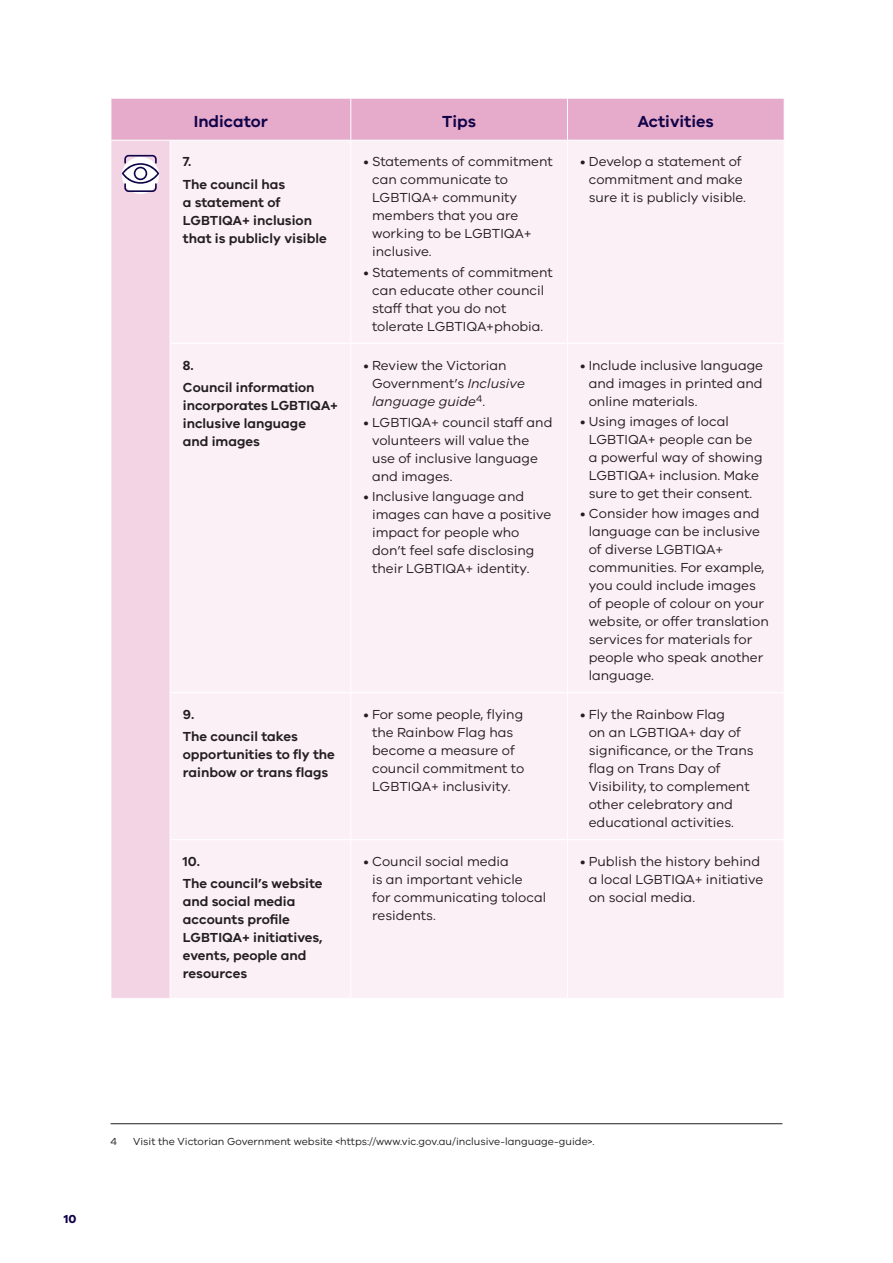
<style>
.page{position:relative;width:893px;height:1263px;background:#fff}
.page>*{position:absolute;margin:0;border:0;box-sizing:border-box;transform-origin:0 0}
.Heading_3_Text{font:600 16.5px "VIC";color:#100249}
.t1{font:13.5px/18px "VIC";color:#231f20}
.Table_Body{font:600 13.5px/18px "VIC";color:#231f20}
.t2{font:700 12px "VIC";color:#100249}
.Footnote{font:10.5px "VIC";color:#231f20}
.s1{font-style:italic}
</style>
<div class="page">
<div style="left:112px;top:99px;width:672px;height:41px;background:#e6aaca"></div>
<div style="left:111px;top:140px;width:59px;height:858px;background:#f3d4e4"></div>
<div style="left:171px;top:141px;width:613px;height:857px;background:#fcf0f7"></div>
<hr style="left:350px;top:99px;width:1px;height:41px;background:#fff">
<hr style="left:567px;top:99px;width:1px;height:41px;background:#fff">
<hr style="left:111px;top:140px;width:59px;height:1px;background:#fff">
<hr style="left:111px;top:141px;width:1px;height:202px;background:#fff">
<hr style="left:350px;top:141px;width:1px;height:202px;background:#fff">
<hr style="left:567px;top:141px;width:1px;height:202px;background:#fff">
<hr style="left:111px;top:343px;width:1px;height:350px;background:#fff">
<hr style="left:170px;top:343px;width:181px;height:1px;background:#fff">
<hr style="left:351px;top:343px;width:216px;height:1px;background:#fff">
<hr style="left:350px;top:344px;width:1px;height:348px;background:#fff">
<hr style="left:567px;top:343px;width:217px;height:1px;background:#fff">
<hr style="left:567px;top:344px;width:1px;height:348px;background:#fff">
<hr style="left:111px;top:693px;width:1px;height:147px;background:#fff">
<hr style="left:170px;top:692px;width:181px;height:1px;background:#fff">
<hr style="left:351px;top:692px;width:216px;height:1px;background:#fff">
<hr style="left:350px;top:693px;width:1px;height:146px;background:#fff">
<hr style="left:567px;top:692px;width:217px;height:1px;background:#fff">
<hr style="left:567px;top:693px;width:1px;height:146px;background:#fff">
<hr style="left:111px;top:840px;width:1px;height:158px;background:#fff">
<hr style="left:170px;top:839px;width:181px;height:1px;background:#fff">
<hr style="left:351px;top:839px;width:216px;height:1px;background:#fff">
<hr style="left:350px;top:840px;width:1px;height:158px;background:#fff">
<hr style="left:567px;top:839px;width:217px;height:1px;background:#fff">
<hr style="left:567px;top:840px;width:1px;height:158px;background:#fff">
<div style="left:122px;top:157px;width:37px;height:37px;background:#fff;border-radius:50%"></div>
<svg style="left:122px;top:155px;width:37px;height:37px"></svg>
<hr style="left:111px;top:1123px;width:671px;height:1px;background:#231f20">
<h3 class="Heading_3_Text" style="left:194px;top:112px;width:75px">Indicator</h3>
<h3 class="Heading_3_Text" style="left:442px;top:112px;width:35px">Tips</h3>
<h3 class="Heading_3_Text" style="left:638px;top:112px;width:78px">Activities</h3>
<p class="Table_Body" style="left:183px;top:152px;width:10px">7.</p>
<p class="Table_Body" style="left:183px;top:175px;width:145px">The council has<br>a statement of<br>LGBTIQA+ inclusion that is publicly visible</p>
<p class="t1" style="left:372px;top:152px;width:182px;text-indent:-9px">• Statements of commitment can communicate to<br>LGBTIQA+ community members that you are working to be LGBTIQA+ inclusive.</p>
<p class="t1" style="left:372px;top:263px;width:182px;text-indent:-9px">• Statements of commitment can educate other council staff that you do not tolerate LGBTIQA+phobia.</p>
<p class="t1" style="left:589px;top:152px;width:159px;text-indent:-9px">• Develop a statement of commitment and make sure it is publicly visible.</p>
<p class="Table_Body" style="left:183px;top:356px;width:12px">8.</p>
<p class="Table_Body" style="left:183px;top:378px;width:157px">Council information incorporates LGBTIQA+ inclusive language<br>and images</p>
<p class="t1" style="left:372px;top:355px;width:155px;text-indent:-9px">• Review the Victorian<br>Government’s <span class="s1">Inclusive language guide</span><sup>4</sup>.</p>
<p class="t1" style="left:372px;top:412px;width:182px;text-indent:-9px">• LGBTIQA+ council staff and volunteers will value the use of inclusive language and images.</p>
<p class="t1" style="left:372px;top:487px;width:181px;text-indent:-9px">• Inclusive language and images can have a positive impact for people who don’t feel safe disclosing their LGBTIQA+ identity.</p>
<p class="t1" style="left:589px;top:356px;width:176px;text-align:justify;text-indent:-9px">• Include inclusive language and images in printed and online materials.</p>
<p class="t1" style="left:589px;top:412px;width:175px;text-indent:-9px">• Using images of local<br>LGBTIQA+ people can be a powerful way of showing<br>LGBTIQA+ inclusion. Make sure to get their consent.</p>
<p class="t1" style="left:589px;top:504px;width:182px;text-indent:-9px">• Consider how images and language can be inclusive of diverse LGBTIQA+ communities. For example, you could include images of people of colour on your website, or offer translation services for materials for people who speak another language.</p>
<p class="Table_Body" style="left:183px;top:705px;width:13px">9.</p>
<p class="Table_Body" style="left:183px;top:727px;width:154px">The council takes opportunities to fly the rainbow or trans flags</p>
<p class="t1" style="left:372px;top:705px;width:154px;text-indent:-9px">• For some people, flying the Rainbow Flag has become a measure of council commitment to<br>LGBTIQA+ inclusivity.</p>
<p class="t1" style="left:589px;top:705px;width:166px;text-indent:-9px">• Fly the Rainbow Flag<br>on an LGBTIQA+ day of significance, or the Trans flag on Trans Day of<br>Visibility, to complement other celebratory and educational activities.</p>
<p class="Table_Body" style="left:183px;top:852px;width:19px">10.</p>
<p class="Table_Body" style="left:183px;top:874px;width:141px">The council’s website and social media accounts profile<br>LGBTIQA+ initiatives, events, people and resources</p>
<p class="t1" style="left:372px;top:852px;width:176px;text-indent:-9px">• Council social media<br>is an important vehicle<br>for communicating tolocal residents.</p>
<p class="t1" style="left:589px;top:852px;width:176px;text-indent:-9px">• Publish the history behind a local LGBTIQA+ initiative on social media.</p>
<p class="t2" style="left:64px;top:1211px;width:14px">10</p>
<p class="Footnote" style="left:111px;top:1135px;width:8px">4</p>
<p class="Footnote" style="left:133px;top:1135px;width:463px">Visit the Victorian Government website &lt;https://www.vic.gov.au/inclusive-language-guide&gt;.</p>
</div>
